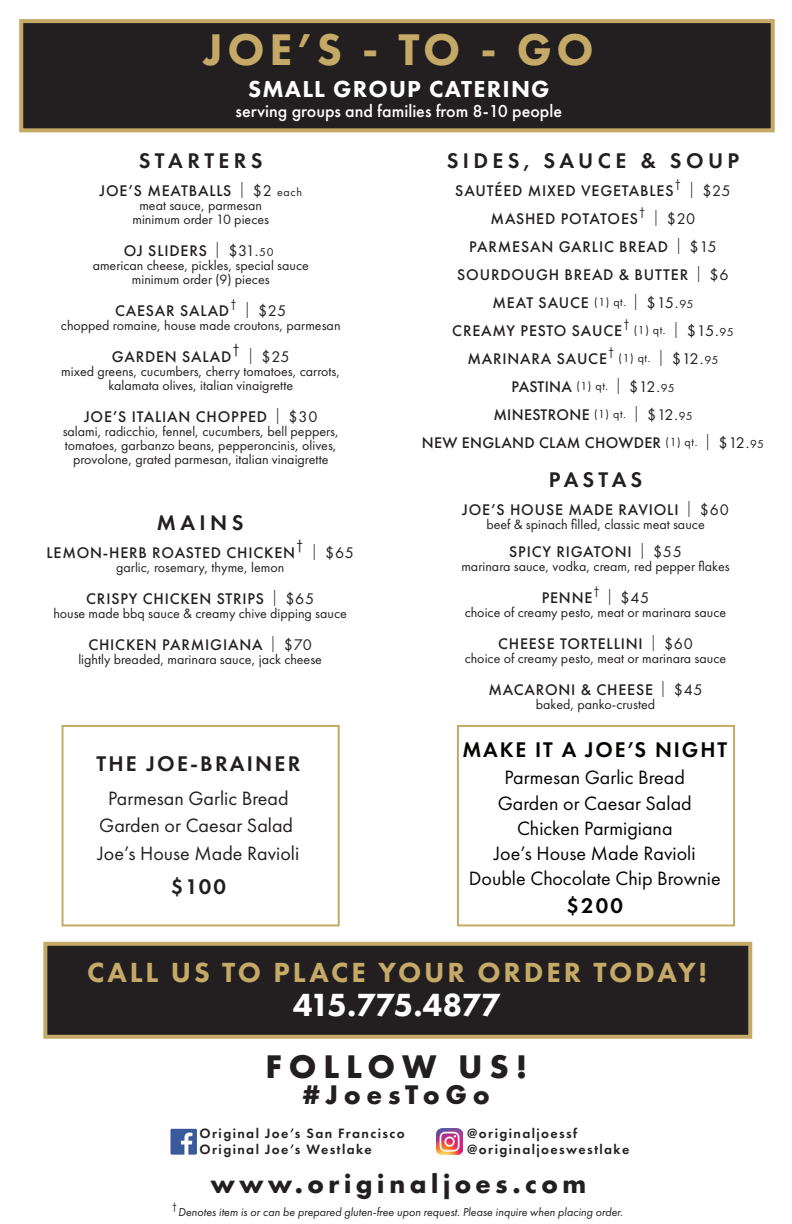
<style>
.page{position:relative;width:792px;height:1224px;background:#fff}
.page>*{position:absolute;margin:0;border:0;box-sizing:border-box;transform-origin:0 0}
.t1{font:800 46px "Futura PT";letter-spacing:.1em;color:#c4a967}
.t2{font:700 34px "Futura PT";letter-spacing:.2em;color:#231f20}
.t3{font:800 33.2px "Futura PT";letter-spacing:-.02em;color:#fff}
.t4{font:800 28.8px "Futura PT";letter-spacing:.1em;color:#c4a967}
.t5{font:700 28px "Futura PT";letter-spacing:.2em;color:#231f20}
.t6{font:700 24px "Futura Std";letter-spacing:.2em;color:#231f20}
.t7{font:800 24px "Futura PT";letter-spacing:.05em;color:#fff}
.t8{font:600 22px "Futura PT";letter-spacing:.19em;color:#231f20}
.t9{font:600 22px "Futura PT";letter-spacing:.085em;color:#040503}
.t10{font:600 22px "Futura PT";letter-spacing:.1em;color:#231f20}
.t11{font:20px/25.2px "Futura PT";color:#040503;text-align:center}
.t12{font:20px/27.4px "Futura PT";color:#231f20;text-align:center}
.t13{font:500 18px "Futura PT";color:#fff}
.t14{font:500 16px "Futura PT";letter-spacing:.05em;color:#231f20}
.t15{font:500 16px/28px "Futura PT";letter-spacing:.02em;color:#231f20;text-align:center}
.t16{font:14px/14px "Futura PT";color:#231f20;text-align:center}
.t17{font:600 14px/16px "Futura PT";letter-spacing:.1em;color:#231f20}
.t18{font:italic 12px "Futura PT";color:#231f20}
.t19{font:12px "Futura PT";letter-spacing:.03em;color:#231f20}
.t20{font:10px "Futura PT";color:#231f20}
.s1{font-weight:300}
.s2{font-weight:400}
.s3{font-weight:400;font-size:12px}
.s4{font-weight:300;font-size:16px}
.s5{font-size:16px}
.s6{font-weight:500;font-size:16px}
</style>
<div class="page">
<div style="left:62px;top:725px;width:278px;height:201px;border:2px solid #c4a967"></div>
<div style="left:457px;top:725px;width:278px;height:201px;border:2px solid #c4a967"></div>
<div style="left:19px;top:19px;width:756px;height:113px;background:#231f20;border:4px solid #c4a967"></div>
<img style="left:170px;top:1129px;width:26px;height:26px">
<img style="left:437px;top:1129px;width:26px;height:26px">
<div style="left:43px;top:942px;width:709px;height:97px;background:#231f20;border:4px solid #c4a967"></div>
<h1 class="t1" style="left:204px;top:21px;width:392px">JOE’S - TO - GO</h1>
<h3 class="t7" style="left:248px;top:74px;width:303px">SMALL GROUP CATERING</h3>
<p class="t13" style="left:236px;top:100px;width:328px">serving groups and families from 8-10 people</p>
<h3 class="t8" style="left:139px;top:147px;width:125px">STARTERS</h3>
<p class="t14" style="left:100px;top:181px;width:204px">JOE’S MEATBALLS <span class="s1">|</span> <span class="s2">$2</span> <span class="s3">each</span></p>
<p class="t16" style="left:132px;top:199px;width:138px">meat sauce, parmesan minimum order 10 pieces</p>
<p class="t14" style="left:124px;top:241px;width:151px">OJ SLIDERS <span class="s1">|</span> <span class="s2">$31.</span><span class="s3">50</span></p>
<p class="t16" style="left:93px;top:259px;width:218px">american cheese, pickles, special sauce minimum order (9) pieces</p>
<p class="t14" style="left:115px;top:301px;width:173px">CAESAR SALAD<sup>†</sup> <span class="s1">|</span> <span class="s2">$25</span></p>
<p class="t16" style="left:61px;top:319px;width:281px">chopped romaine, house made croutons, parmesan</p>
<p class="t14" style="left:112px;top:347px;width:179px">GARDEN SALAD<sup>†</sup> <span class="s1">|</span> <span class="s2">$25</span></p>
<p class="t16" style="left:61px;top:365px;width:281px">mixed greens, cucumbers, cherry tomatoes, carrots, kalamata olives, italian vinaigrette</p>
<p class="t14" style="left:84px;top:407px;width:235px">JOE’S ITALIAN CHOPPED <span class="s1">|</span> <span class="s2">$30</span></p>
<p class="t16" style="left:63px;top:425px;width:278px">salami, radicchio, fennel, cucumbers, bell peppers, tomatoes, garbanzo beans, pepperoncinis, olives, provolone, grated parmesan, italian vinaigrette</p>
<h3 class="t8" style="left:157px;top:509px;width:88px">MAINS</h3>
<p class="t14" style="left:46px;top:543px;width:309px">LEMON-HERB ROASTED CHICKEN<sup>†</sup> <span class="s1">|</span> <span class="s2">$65</span></p>
<p class="t16" style="left:116px;top:560px;width:170px">garlic, rosemary, thyme, lemon</p>
<p class="t14" style="left:86px;top:589px;width:229px">CRISPY CHICKEN STRIPS <span class="s1">|</span> <span class="s2">$65</span></p>
<p class="t16" style="left:53px;top:606px;width:295px">house made bbq sauce &amp; creamy chive dipping sauce</p>
<p class="t14" style="left:88px;top:635px;width:225px">CHICKEN PARMIGIANA <span class="s1">|</span> <span class="s2">$70</span></p>
<p class="t16" style="left:78px;top:652px;width:245px">lightly breaded, marinara sauce, jack cheese</p>
<h3 class="t10" style="left:96px;top:750px;width:205px">THE JOE-BRAINER</h3>
<h3 class="t12" style="left:98px;top:785px;width:203px">Parmesan Garlic Bread<br>Garden or Caesar Salad<br>Joe’s House Made Ravioli</h3>
<h3 class="t8" style="left:171px;top:873px;width:57px">$100</h3>
<h3 class="t8" style="left:447px;top:147px;width:294px">SIDES, SAUCE &amp; SOUP</h3>
<p class="t14" style="left:455px;top:181px;width:277px">SAUTÉED MIXED VEGETABLES<sup>†</sup> <span class="s1">|</span> <span class="s2">$25</span></p>
<p class="t14" style="left:491px;top:209px;width:206px">MASHED POTATOES<sup>†</sup> <span class="s1">|</span> <span class="s2">$20</span></p>
<p class="t14" style="left:469px;top:237px;width:249px">PARMESAN GARLIC BREAD <span class="s1">|</span> <span class="s2">$15</span></p>
<p class="t14" style="left:457px;top:265px;width:273px">SOURDOUGH BREAD &amp; BUTTER <span class="s1">|</span> <span class="s2">$6</span></p>
<p class="t14" style="left:493px;top:293px;width:202px">MEAT SAUCE <span class="s3">(1) qt.</span> <span class="s1">|</span> <span class="s2">$15.</span><span class="s3">95</span></p>
<p class="t14" style="left:452px;top:321px;width:171px">CREAMY PESTO SAUCE</p>
<p class="t19" style="left:623px;top:317px;width:8px">†</p>
<p class="t19" style="left:634px;top:323px;width:101px">(1) qt. <span class="s4">|</span> <span class="s5">$15.</span>95</p>
<p class="t14" style="left:467px;top:349px;width:141px">MARINARA SAUCE</p>
<p class="t19" style="left:608px;top:345px;width:8px">†</p>
<p class="t19" style="left:619px;top:351px;width:101px">(1) qt. <span class="s4">|</span> <span class="s5">$12.</span>95</p>
<p class="t19" style="left:511px;top:379px;width:165px"><span class="s6">PASTINA</span> (1) qt. <span class="s4">|</span> <span class="s5">$12.</span>95</p>
<p class="t15" style="left:422px;top:401px;width:344px">MINESTRONE <span class="s3">(1) qt.</span> <span class="s1">|</span> <span class="s2">$12.</span><span class="s3">95<br></span>NEW ENGLAND CLAM CHOWDER <span class="s3">(1) qt.</span> <span class="s1">|</span> <span class="s2">$12.</span><span class="s3">95</span></p>
<h3 class="t8" style="left:549px;top:466px;width:95px">PASTAS</h3>
<p class="t14" style="left:462px;top:500px;width:268px">JOE’S HOUSE MADE RAVIOLI <span class="s1">|</span> <span class="s2">$60</span></p>
<p class="t16" style="left:486px;top:517px;width:220px">beef &amp; spinach filled, classic meat sauce</p>
<p class="t14" style="left:509px;top:542px;width:174px">SPICY RIGATONI <span class="s1">|</span> <span class="s2">$55</span></p>
<p class="t16" style="left:461px;top:559px;width:270px">marinara sauce, vodka, cream, red pepper flakes</p>
<p class="t14" style="left:542px;top:588px;width:109px">PENNE<sup>†</sup> <span class="s1">|</span> <span class="s2">$45</span></p>
<p class="t16" style="left:465px;top:605px;width:263px">choice of creamy pesto, meat or marinara sauce</p>
<p class="t14" style="left:498px;top:634px;width:196px">CHEESE TORTELLINI <span class="s1">|</span> <span class="s2">$60</span></p>
<p class="t16" style="left:465px;top:651px;width:263px">choice of creamy pesto, meat or marinara sauce</p>
<p class="t14" style="left:488px;top:680px;width:216px">MACARONI &amp; CHEESE <span class="s1">|</span> <span class="s2">$45</span></p>
<p class="t16" style="left:536px;top:697px;width:121px">baked, panko-crusted</p>
<h3 class="t9" style="left:462px;top:736px;width:266px">MAKE IT A JOE’S NIGHT</h3>
<h3 class="t11" style="left:469px;top:765px;width:253px">Parmesan Garlic Bread<br>Garden or Caesar Salad<br>Chicken Parmigiana<br>Joe’s House Made Ravioli<br>Double Chocolate Chip Brownie</h3>
<h3 class="t9" style="left:566px;top:892px;width:58px">$200</h3>
<h3 class="t4" style="left:87px;top:954px;width:621px">CALL US TO PLACE YOUR ORDER TODAY!</h3>
<h3 class="t3" style="left:293px;top:985px;width:210px">415.775.4877</h3>
<h2 class="t2" style="left:266px;top:1045px;width:263px">FOLLOW US!</h2>
<h3 class="t5" style="left:303px;top:1077px;width:189px">#JoesToGo</h3>
<p class="t17" style="left:200px;top:1126px;width:207px">Original Joe’s San Francisco<br>Original Joe’s Westlake</p>
<p class="t17" style="left:467px;top:1126px;width:164px">@originaljoessf @originaljoeswestlake</p>
<h3 class="t6" style="left:211px;top:1168px;width:377px">www.originaljoes.com</h3>
<p class="t20" style="left:172px;top:1201px;width:7px">†</p>
<p class="t18" style="left:178px;top:1205px;width:446px">Denotes item is or can be prepared gluten-free upon request. Please inquire when placing order.</p>
</div>
